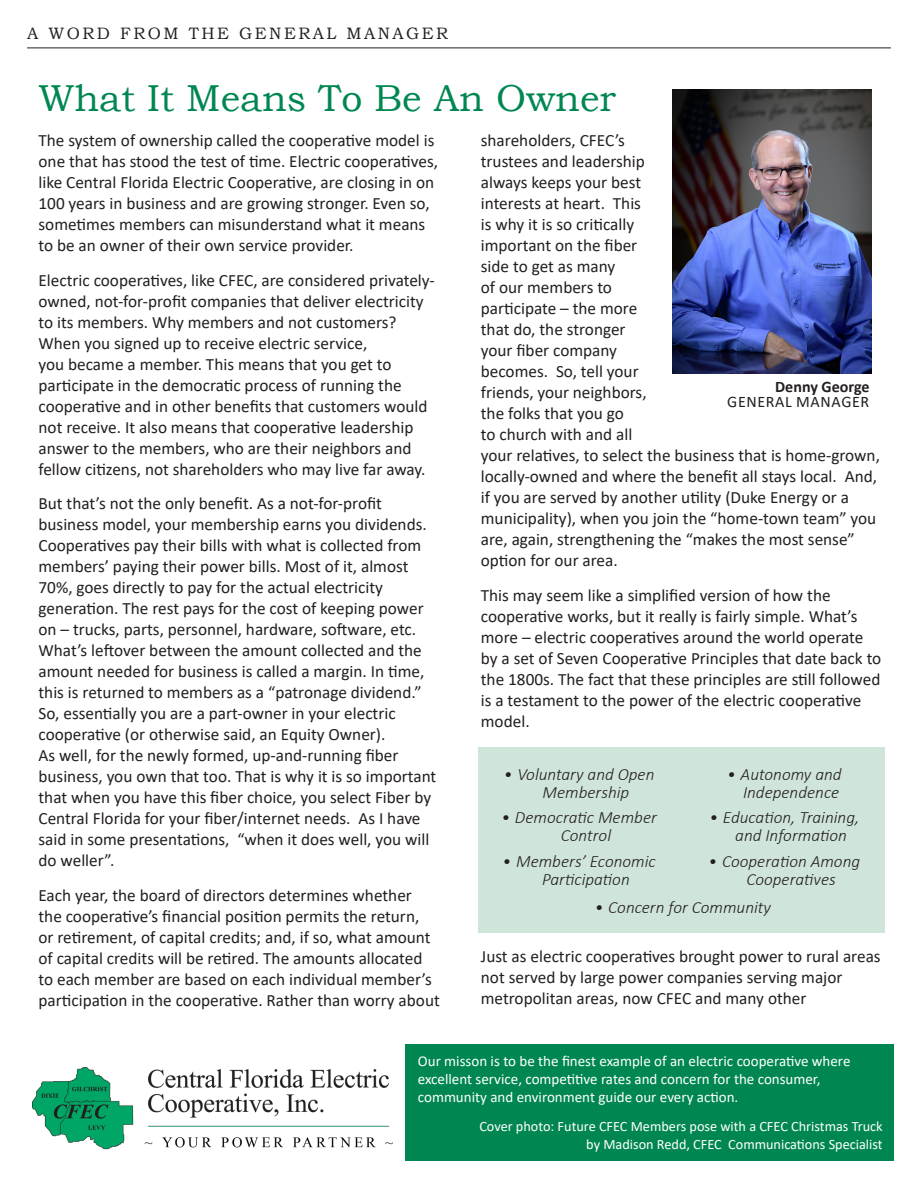
<style>
.page{position:relative;width:918px;height:1188px;background:#fff}
.page>*{position:absolute;margin:0;border:0;box-sizing:border-box;transform-origin:0 0}
.t1{font:37.5px "Bookman Old Style";color:#008751}
.t2{font:17.25px/21px "Calibri";color:#231f20}
.t3{font:italic 300 17.25px/18px "Calibri";color:#231f20}
.t4{font:16.5px "Bookman Old Style";letter-spacing:.15em;color:#231f20}
.t5{font:16.05px "Calibri";letter-spacing:.04em;color:#231f20}
.t6{font:700 16.05px "Calibri";color:#231f20}
.t7{font:15px/18px "Calibri";color:#fff}
.t8{font:14.25px "Calibri";color:#fff}
</style>
<div class="page">
<div style="left:479px;top:747px;width:406px;height:186px;background:#d0e5da"></div>
<div style="left:406px;top:1044px;width:488px;height:117px;background:#008751"></div>
<hr style="left:27px;top:48px;width:864px;height:1px;background:#231f20">
<img style="left:33px;top:1067px;width:360px;height:83px">
<img style="left:673px;top:90px;width:199px;height:283px">
<p class="t4" style="left:27px;top:22px;width:423px">A WORD FROM THE GENERAL MANAGER</p>
<p class="t1" style="left:39px;top:73px;width:579px">What It Means To Be An Owner</p>
<p class="t2" style="left:39px;top:130px;width:401px">The system of ownership called the cooperative model is one that has stood the test of time. Electric cooperatives, like Central Florida Electric Cooperative, are closing in on 100 years in business and are growing stronger. Even so, sometimes members can misunderstand what it means to be an owner of their own service provider.</p>
<p class="t2" style="left:39px;top:269px;width:398px">Electric cooperatives, like CFEC, are considered privately&shy;owned, not-for-profit companies that deliver electricity to its members. Why members and not customers?<br>When you signed up to receive electric service,<br>you became a member. This means that you get to participate in the democratic process of running the cooperative and in other benefits that customers would not receive. It also means that cooperative leadership answer to the members, who are their neighbors and fellow citizens, not shareholders who may live far away.</p>
<p class="t2" style="left:39px;top:493px;width:399px">But that’s not the only benefit. As a not-for-profit business model, your membership earns you dividends.<br>Cooperatives pay their bills with what is collected from members’ paying their power bills. Most of it, almost 70%, goes directly to pay for the actual electricity generation. The rest pays for the cost of keeping power on – trucks, parts, personnel, hardware, software, etc.<br>What’s leftover between the amount collected and the amount needed for business is called a margin. In time, this is returned to members as a “patronage dividend.” So, essentially you are a part-owner in your electric cooperative (or otherwise said, an Equity Owner).<br>As well, for the newly formed, up-and-running fiber business, you own that too. That is why it is so important that when you have this fiber choice, you select Fiber by Central Florida for your fiber/internet needs. As I have said in some presentations, “when it does well, you will do weller”.</p>
<p class="t2" style="left:39px;top:884px;width:403px">Each year, the board of directors determines whether<br>the cooperative’s financial position permits the return,<br>or retirement, of capital credits; and, if so, what amount of capital credits will be retired. The amounts allocated to each member are based on each individual member’s participation in the cooperative. Rather than worry about</p>
<p class="t2" style="left:481px;top:130px;width:401px">shareholders, CFEC’s<br>trustees and leadership<br>always keeps your best<br>interests at heart. This<br>is why it is so critically<br>important on the fiber<br>side to get as many<br>of our members to<br>participate – the more<br>that do, the stronger<br>your fiber company<br>becomes. So, tell your<br>friends, your neighbors,<br>the folks that you go<br>to church with and all<br>your relatives, to select the business that is home-grown, locally-owned and where the benefit all stays local. And, if you are served by another utility (Duke Energy or a municipality), when you join the “home-town team” you are, again, strengthening the “makes the most sense” option for our area.</p>
<p class="t2" style="left:481px;top:584px;width:402px">This may seem like a simplified version of how the cooperative works, but it really is fairly simple. What’s more – electric cooperatives around the world operate by a set of Seven Cooperative Principles that date back to the 1800s. The fact that these principles are still followed is a testament to the power of the electric cooperative model.</p>
<p class="t6" style="left:775px;top:375px;width:96px">Denny George</p>
<p class="t5" style="left:727px;top:390px;width:144px">GENERAL MANAGER</p>
<p class="t3" style="left:543px;top:765px;width:113px;text-indent:-39px">• Voluntary and Open<br>Membership</p>
<p class="t3" style="left:561px;top:808px;width:98px;text-indent:-59px">• Democratic Member<br>Control</p>
<p class="t3" style="left:542px;top:852px;width:115px;text-indent:-40px">• Members’ Economic<br>Participation</p>
<p class="t3" style="left:727px;top:765px;width:116px;text-align:right">• Autonomy and<br>Independence</p>
<p class="t3" style="left:735px;top:808px;width:126px;text-indent:-26px">• Education, Training, and Information</p>
<p class="t3" style="left:746px;top:852px;width:115px;text-indent:-38px">• Cooperation Among<br>Cooperatives</p>
<p class="t3" style="left:595px;top:898px;width:178px">• Concern for Community</p>
<p class="t2" style="left:481px;top:946px;width:401px">Just as electric cooperatives brought power to rural areas not served by large power companies serving major metropolitan areas, now CFEC and many other</p>
<p class="t7" style="left:418px;top:1052px;width:434px">Our misson is to be the finest example of an electric cooperative where excellent service, competitive rates and concern for the consumer, community and environment guide our every action.</p>
<p class="t8" style="left:479px;top:1116px;width:405px">Cover photo: Future CFEC Members pose with a CFEC Christmas Truck</p>
<p class="t8" style="left:586px;top:1134px;width:298px">by Madison Redd, CFEC Communications Specialist</p>
</div>
